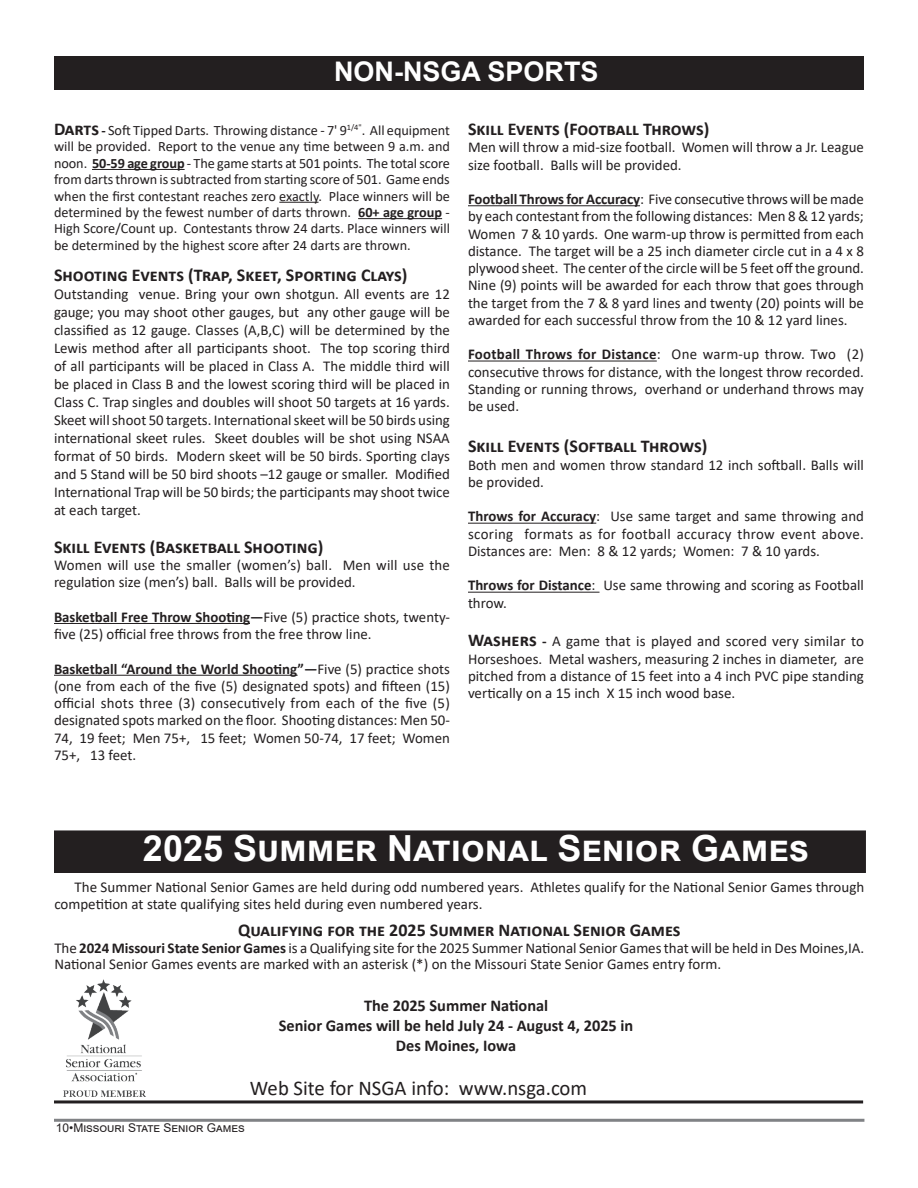
<style>
.page{position:relative;width:918px;height:1188px;background:#fff}
.page>*{position:absolute;margin:0;border:0;box-sizing:border-box;transform-origin:0 0}
.Body_text{font:700 36px "Arial";color:#fff}
.Body_text-2{font:700 27px "Arial";color:#fff}
.auto_120{font:21px "Calibri";color:#231f20}
.Body_text-3{font:700 18px "Calibri";color:#231f20}
.auto_120-2{font:700 16.5px "Calibri";color:#231f20}
.Body_text-4{font:15px/17.2px "Calibri";color:#231f20}
.Body_Text_2{font:15px/18px "Calibri";color:#231f20;text-align:justify}
.Body_text-5{font:14.25px/16.4px "Calibri";color:#231f20;text-align:justify}
.t1{font:12px "Arial";color:#231f20}
.s1{font-weight:700;font-size:18px}
.s2{font-weight:700}
</style>
<div class="page">
<hr style="left:54px;top:1119px;width:810px;height:3px;background:#808285">
<hr style="left:92px;top:169px;width:93px;height:1px;background:#231f20">
<hr style="left:279px;top:202px;width:40px;height:1px;background:#231f20">
<hr style="left:358px;top:218px;width:84px;height:1px;background:#231f20">
<hr style="left:54px;top:623px;width:196px;height:1px;background:#231f20">
<hr style="left:54px;top:675px;width:244px;height:1px;background:#231f20">
<div style="left:54px;top:56px;width:810px;height:33px;background:#231f20"></div>
<hr style="left:54px;top:1100px;width:809px;height:3px;background:#231f20">
<hr style="left:468px;top:205px;width:172px;height:1px;background:#231f20">
<hr style="left:468px;top:361px;width:189px;height:1px;background:#231f20">
<hr style="left:468px;top:523px;width:128px;height:1px;background:#231f20">
<hr style="left:468px;top:592px;width:132px;height:1px;background:#231f20">
<div style="left:55px;top:831px;width:810px;height:41px;background:#231f20"></div>
<div style="left:54px;top:830px;width:812px;height:43px;border:2px solid #231f20"></div>
<img style="left:55px;top:979px;width:100px;height:122px">
<p class="Body_text-2" style="left:334px;top:52px;width:266px">NON-NSGA SPORTS</p>
<p class="Body_text-5" style="left:54px;top:122px;width:398px"><span class="s1">Darts</span> <span class="s2">-</span> Soft Tipped Darts. Throwing distance - 7' 9<sup>1/4"</sup>. All equipment will be provided. Report to the venue any time between 9 a.m. and noon. <span class="s2">50-59 age group</span> - The game starts at 501 points. The total score from darts thrown is subtracted from starting score of 501. Game ends when the first contestant reaches zero exactly. Place winners will be determined by the fewest number of darts thrown. <span class="s2">60+ age group</span> - High Score/Count up. Contestants throw 24 darts. Place winners will be determined by the highest score after 24 darts are thrown.</p>
<p class="Body_text-3" style="left:54px;top:262px;width:355px">Shooting Events (Trap, Skeet, Sporting Clays)</p>
<p class="Body_Text_2" style="left:54px;top:284px;width:397px">Outstanding venue. Bring your own shotgun. All events are 12 gauge; you may shoot other gauges, but any other gauge will be classified as 12 gauge. Classes (A,B,C) will be determined by the Lewis method after all participants shoot. The top scoring third of all participants will be placed in Class A. The middle third will be placed in Class B and the lowest scoring third will be placed in Class C. Trap singles and doubles will shoot 50 targets at 16 yards.<br>Skeet will shoot 50 targets. International skeet will be 50 birds using international skeet rules. Skeet doubles will be shot using NSAA format of 50 birds. Modern skeet will be 50 birds. Sporting clays and 5 Stand will be 50 bird shoots –12 gauge or smaller. Modified International Trap will be 50 birds; the participants may shoot twice at each target.</p>
<p class="Body_text-3" style="left:54px;top:534px;width:271px">Skill Events (Basketball Shooting)</p>
<p class="Body_text-4" style="left:54px;top:556px;width:397px">Women will use the smaller (women’s) ball. Men will use the regulation size (men’s) ball. Balls will be provided.</p>
<p class="Body_text-4" style="left:54px;top:608px;width:397px"><span class="s2">Basketball Free Throw Shooting—</span>Five (5) practice shots, twenty&shy;five (25) official free throws from the free throw line.</p>
<p class="Body_text-4" style="left:54px;top:660px;width:398px;text-align:justify"><span class="s2">Basketball “Around the World Shooting”—</span>Five (5) practice shots (one from each of the five (5) designated spots) and fifteen (15) official shots three (3) consecutively from each of the five (5) designated spots marked on the floor. Shooting distances: Men 50- 74, 19 feet; Men 75+, 15 feet; Women 50-74, 17 feet; Women 75+, 13 feet.</p>
<p class="Body_text-3" style="left:468px;top:116px;width:243px">Skill Events (Football Throws)</p>
<p class="Body_text-4" style="left:468px;top:138px;width:397px">Men will throw a mid-size football. Women will throw a Jr. League size football. Balls will be provided.</p>
<p class="Body_text-4" style="left:468px;top:190px;width:398px;text-align:justify"><span class="s2">Football Throws for Accuracy</span>: Five consecutive throws will be made by each contestant from the following distances: Men 8 &amp; 12 yards; Women 7 &amp; 10 yards. One warm-up throw is permitted from each distance. The target will be a 25 inch diameter circle cut in a 4 x 8 plywood sheet. The center of the circle will be 5 feet off the ground.<br>Nine (9) points will be awarded for each throw that goes through the target from the 7 &amp; 8 yard lines and twenty (20) points will be awarded for each successful throw from the 10 &amp; 12 yard lines.</p>
<p class="Body_text-4" style="left:468px;top:345px;width:397px;text-align:justify"><span class="s2">Football Throws for Distance</span>: One warm-up throw. Two (2) consecutive throws for distance, with the longest throw recorded.<br>Standing or running throws, overhand or underhand throws may be used.</p>
<p class="Body_text-3" style="left:468px;top:434px;width:241px">Skill Events (Softball Throws)</p>
<p class="Body_text-4" style="left:468px;top:456px;width:397px">Both men and women throw standard 12 inch softball. Balls will be provided.</p>
<p class="Body_text-4" style="left:468px;top:507px;width:397px;text-align:justify"><span class="s2">Throws for Accuracy</span>: Use same target and same throwing and scoring formats as for football accuracy throw event above.<br>Distances are: Men: 8 &amp; 12 yards; Women: 7 &amp; 10 yards.</p>
<p class="Body_text-4" style="left:468px;top:576px;width:397px"><span class="s2">Throws for Distance</span>: Use same throwing and scoring as Football throw.</p>
<p class="Body_text-4" style="left:468px;top:632px;width:398px;text-align:justify"><span class="s1">Washers</span> <span class="s2">-</span> A game that is played and scored very similar to Horseshoes. Metal washers, measuring 2 inches in diameter, are pitched from a distance of 15 feet into a 4 inch PVC pipe standing vertically on a 15 inch X 15 inch wood base.</p>
<p class="Body_text" style="left:143px;top:823px;width:667px">2025 Summer National Senior Games</p>
<p class="Body_text-4" style="left:54px;top:878px;width:811px;text-indent:20px">The Summer National Senior Games are held during odd numbered years. Athletes qualify for the National Senior Games through competition at state qualifying sites held during even numbered years.</p>
<p class="Body_text-3" style="left:238px;top:918px;width:444px">Qualifying for the 2025 Summer National Senior Games</p>
<p class="Body_text-4" style="left:54px;top:939px;width:811px;line-height:16.5px">The <span class="s2">2024 Missouri State Senior Games</span> is a Qualifying site for the 2025 Summer National Senior Games that will be held in Des Moines,IA.<br>National Senior Games events are marked with an asterisk (*) on the Missouri State Senior Games entry form.</p>
<p class="auto_120-2" style="left:364px;top:994px;width:186px">The 2025 Summer National</p>
<p class="auto_120-2" style="left:279px;top:1014px;width:356px">Senior Games will be held July 24 - August 4, 2025 in</p>
<p class="auto_120-2" style="left:396px;top:1034px;width:122px">Des Moines, Iowa</p>
<p class="auto_120" style="left:250px;top:1073px;width:339px">Web Site for NSGA info: www.nsga.com</p>
<p class="t1" style="left:56px;top:1119px;width:190px">10•Missouri State Senior Games</p>
</div>
